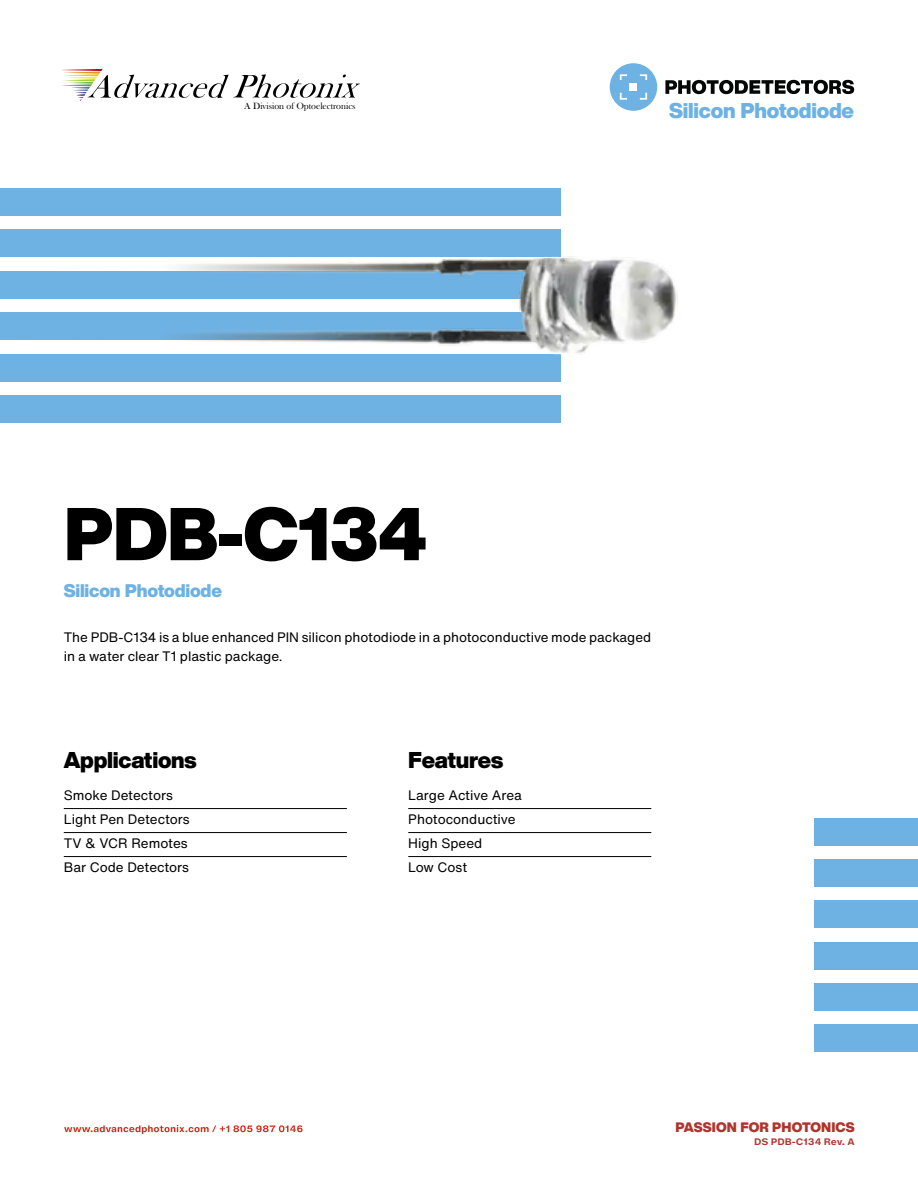
<style>
.page{position:relative;width:918px;height:1188px;background:#fff}
.page>*{position:absolute;margin:0;border:0;box-sizing:border-box;transform-origin:0 0}
.t1{font:900 73.35px "Helvetica Now Display";letter-spacing:-.01em;color:#000}
.t2{font:900 22.5px "Helvetica Now Display";letter-spacing:-.01em;color:#000}
.t3{font:900 21px "Helvetica Now Display";letter-spacing:-.01em;color:#6eb2e3}
.t4{font:900 18px "Helvetica Now Display";letter-spacing:-.01em;color:#6eb2e3}
.t5{font:13.5px/24px "Helvetica Now Text";color:#000}
.t6{font:900 13.5px "Helvetica Now Display";letter-spacing:.01em;color:#b1342c}
.t7{font:9.45px "Baskerville Old Face";color:#000}
.t8{font:700 9px "Helvetica Now Micro";letter-spacing:-.01em;color:#b1342c}
</style>
<div class="page">
<svg style="left:719px;top:80px;width:135px;height:14px"></svg>
<svg style="left:64px;top:1125px;width:239px;height:9px"></svg>
<div style="left:814px;top:1025px;width:104px;height:27px;background:#6eb2e3"></div>
<div style="left:814px;top:983px;width:104px;height:28px;background:#6eb2e3"></div>
<div style="left:814px;top:942px;width:104px;height:27px;background:#6eb2e3"></div>
<div style="left:814px;top:901px;width:104px;height:27px;background:#6eb2e3"></div>
<div style="left:814px;top:859px;width:104px;height:28px;background:#6eb2e3"></div>
<div style="left:814px;top:818px;width:104px;height:27px;background:#6eb2e3"></div>
<hr style="left:64px;top:808px;width:283px;height:1px;background:#000">
<hr style="left:64px;top:832px;width:283px;height:1px;background:#000">
<hr style="left:64px;top:856px;width:283px;height:1px;background:#000">
<hr style="left:408px;top:808px;width:243px;height:1px;background:#000">
<hr style="left:408px;top:832px;width:243px;height:1px;background:#000">
<hr style="left:408px;top:856px;width:243px;height:1px;background:#000">
<img style="left:0;top:63px;width:719px;height:360px">
<p class="t7" style="left:244px;top:100px;width:113px">A Division of Optoelectronics</p>
<h3 class="t3" style="left:669px;top:96px;width:187px">Silicon Photodiode</h3>
<h1 class="t1" style="left:64px;top:484px;width:365px">PDB-C134</h1>
<h3 class="t4" style="left:64px;top:579px;width:160px">Silicon Photodiode</h3>
<p class="t5" style="left:64px;top:627px;width:589px;line-height:19.5px">The PDB-C134 is a blue enhanced PIN silicon photodiode in a photoconductive mode packaged in a water clear T1 plastic package.</p>
<h2 class="t2" style="left:64px;top:745px;width:134px">Applications</h2>
<p class="t5" style="left:64px;top:783px;width:127px">Smoke Detectors<br>Light Pen Detectors<br>TV &amp; VCR Remotes<br>Bar Code Detectors</p>
<h2 class="t2" style="left:408px;top:745px;width:97px">Features</h2>
<p class="t5" style="left:408px;top:783px;width:115px">Large Active Area<br>Photoconductive<br>High Speed<br>Low Cost</p>
<p class="t6" style="left:676px;top:1118px;width:181px">PASSION FOR PHOTONICS</p>
<p class="t8" style="left:754px;top:1135px;width:102px">DS PDB-C134 Rev. A</p>
</div>
